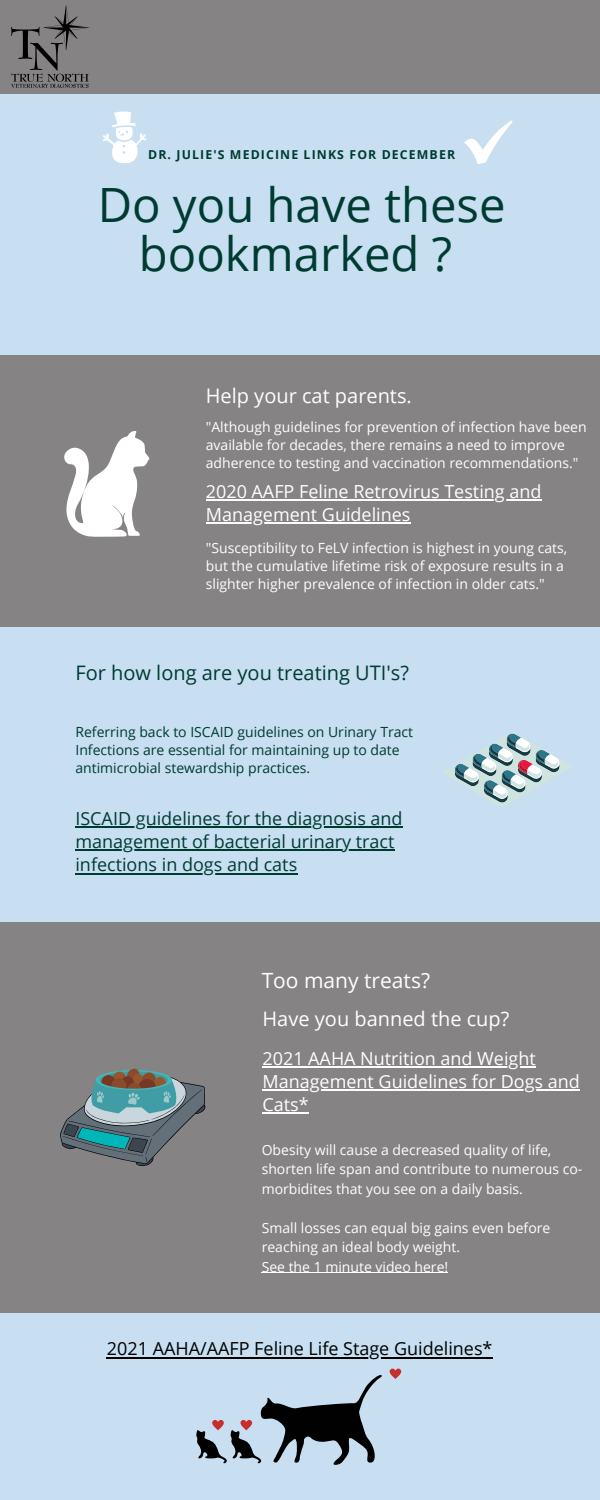
<style>
.page{position:relative;width:600px;height:1500px;background:#858383}
.page>*{position:absolute;margin:0;border:0;box-sizing:border-box;transform-origin:0 0}
.t1{font:47.3px/48.8px "Open Sans";color:#003b31;text-align:center}
.t2{font:21px "Open Sans";color:#fff}
.t3{font:20px "Open Sans";color:#fff}
.t4{font:20px "Open Sans";color:#003b31}
.t5{font:18px/23.2px "Open Sans";color:#fff}
.t6{font:18px/23.2px "Open Sans";color:#003b31}
.t7{font:18px "Open Sans";color:#000}
.t8{font:14px/18px "Open Sans";color:#fff}
.t9{font:14px/18px "Open Sans";color:#003b31}
.t10{font:700 12.3px "Open Sans";letter-spacing:.09em;color:#003b31}
</style>
<div class="page">
<div style="left:0;top:95px;width:600px;height:260px;background:#c7dff1"></div>
<svg style="left:64px;top:431px;width:85px;height:106px"></svg>
<div style="left:0;top:627px;width:600px;height:295px;background:#c7dff1"></div>
<div style="left:0;top:1313px;width:600px;height:187px;background:#c7dff1"></div>
<svg style="left:464px;top:121px;width:49px;height:43px"></svg>
<svg style="left:102px;top:111px;width:45px;height:52px"></svg>
<svg style="left:443px;top:732px;width:129px;height:75px"></svg>
<svg style="left:60px;top:1068px;width:145px;height:98px"></svg>
<hr style="left:75px;top:826px;width:328px;height:2px;background:#003b31">
<hr style="left:75px;top:850px;width:320px;height:1px;background:#003b31">
<hr style="left:75px;top:873px;width:223px;height:1px;background:#003b31">
<hr style="left:206px;top:499px;width:336px;height:2px;background:#fff">
<hr style="left:206px;top:522px;width:205px;height:2px;background:#fff">
<img style="left:12px;top:5px;width:76px;height:83px">
<hr style="left:262px;top:1066px;width:274px;height:2px;background:#fff">
<hr style="left:262px;top:1089px;width:318px;height:2px;background:#fff">
<hr style="left:262px;top:1113px;width:47px;height:1px;background:#fff">
<hr style="left:107px;top:1357px;width:386px;height:1px;background:#000">
<svg style="left:196px;top:1375px;width:186px;height:90px"></svg>
<svg style="left:389px;top:1368px;width:13px;height:11px"></svg>
<hr style="left:262px;top:1273px;width:186px;height:1px;background:#fff">
<p class="t10" style="left:148px;top:146px;width:308px">DR. JULIE'S MEDICINE LINKS FOR DECEMBER</p>
<p class="t1" style="left:98px;top:179px;width:409px">Do you have these bookmarked ?</p>
<p class="t3" style="left:206px;top:381px;width:208px">Help your cat parents.</p>
<p class="t8" style="left:206px;top:417px;width:382px">"Although guidelines for prevention of infection have been available for decades, there remains a need to improve adherence to testing and vaccination recommendations."</p>
<p class="t5" style="left:206px;top:479px;width:337px">2020 AAFP Feline Retrovirus Testing and<br>Management Guidelines</p>
<p class="t8" style="left:206px;top:539px;width:363px">"Susceptibility to FeLV infection is highest in young cats, but the cumulative lifetime risk of exposure results in a slighter higher prevalence of infection in older cats."</p>
<p class="t4" style="left:75px;top:658px;width:335px">For how long are you treating UTI's?</p>
<p class="t9" style="left:75px;top:722px;width:339px">Referring back to ISCAID guidelines on Urinary Tract<br>Infections are essential for maintaining up to date antimicrobial stewardship practices.</p>
<p class="t6" style="left:75px;top:806px;width:329px">ISCAID guidelines for the diagnosis and management of bacterial urinary tract infections in dogs and cats</p>
<p class="t2" style="left:262px;top:966px;width:170px">Too many treats?</p>
<p class="t3" style="left:263px;top:1005px;width:248px">Have you banned the cup?</p>
<p class="t5" style="left:262px;top:1046px;width:319px">2021 AAHA Nutrition and Weight<br>Management Guidelines for Dogs and<br>Cats*</p>
<p class="t8" style="left:262px;top:1140px;width:322px;line-height:19.5px">Obesity will cause a decreased quality of life, shorten life span and contribute to numerous co&shy;morbidites that you see on a daily basis.</p>
<p class="t8" style="left:262px;top:1218px;width:290px;line-height:19.5px">Small losses can equal big gains even before reaching an ideal body weight.</p>
<p class="t8" style="left:262px;top:1257px;width:188px">See the 1 minute video here!</p>
<p class="t7" style="left:107px;top:1336px;width:387px">2021 AAHA/AAFP Feline Life Stage Guidelines*</p>
</div>
